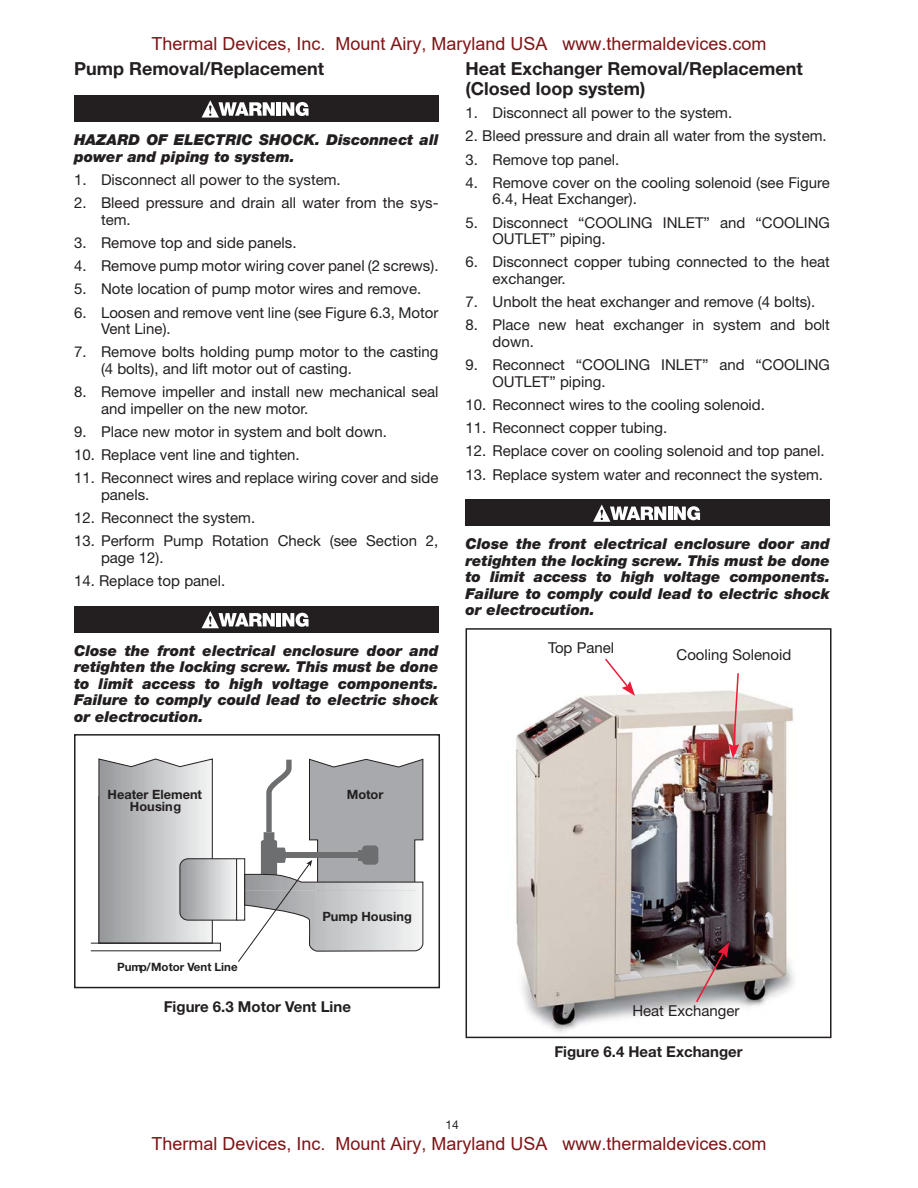
<style>
.page{position:relative;width:918px;height:1188px;background:#fff}
.page>*{position:absolute;margin:0;border:0;box-sizing:border-box;transform-origin:0 0}
.t1{font:18px "Arial";color:#7e1416}
.t2{font:700 18px/19.5px "Helvetica Neue";color:#231f20}
.t3{font:15px/16.5px "Helvetica Neue";color:#231f20}
.t4{font:italic 900 15px/16.5px "Helvetica Neue";color:#231f20;text-align:justify}
.t5{font:700 15px "Helvetica Neue";color:#231f20}
.t6{font:700 12.75px/12.8px "Helvetica Neue";color:#231f20;text-align:center}
.t7{font:12px "Helvetica Neue";color:#231f20}
.t8{font:700 11.55px "Helvetica Neue";color:#231f20}
</style>
<div class="page">
<div style="left:74px;top:95px;width:365px;height:27px;background:#231f20"></div>
<div style="left:276px;top:102px;width:5px;height:14px;background:#fff"></div>
<svg style="left:282px;top:102px;width:27px;height:14px"></svg>
<svg style="left:202px;top:100px;width:73px;height:18px"></svg>
<div style="left:74px;top:606px;width:365px;height:27px;background:#231f20"></div>
<div style="left:276px;top:613px;width:5px;height:13px;background:#fff"></div>
<svg style="left:282px;top:613px;width:27px;height:14px"></svg>
<svg style="left:202px;top:611px;width:73px;height:17px"></svg>
<svg style="left:98px;top:759px;width:115px;height:185px;background:#bbbdbf"></svg>
<img style="left:180px;top:859px;width:63px;height:61px;border-radius:8px">
<div style="left:180px;top:858px;width:64px;height:62px;border:1px solid #231f20;border-radius:8px"></div>
<div style="left:236px;top:858px;width:9px;height:62px;border:1px solid #231f20"></div>
<svg style="left:237px;top:758px;width:187px;height:204px"></svg>
<div style="left:74px;top:734px;width:366px;height:254px;border:2px solid #231f20"></div>
<div style="left:466px;top:499px;width:364px;height:27px;background:#231f20"></div>
<hr style="left:668px;top:507px;width:4px;height:13px;background:#fff">
<svg style="left:674px;top:506px;width:26px;height:14px"></svg>
<svg style="left:593px;top:505px;width:73px;height:17px"></svg>
<img style="left:507px;top:690px;width:297px;height:349px">
<svg style="left:603px;top:658px;width:32px;height:38px"></svg>
<svg style="left:729px;top:673px;width:11px;height:86px"></svg>
<svg style="left:695px;top:942px;width:34px;height:62px;background:#8e7b7d"></svg>
<div style="left:466px;top:628px;width:366px;height:410px;border:2px solid #231f20"></div>
<p class="t1" style="left:151px;top:34px;width:617px">Thermal Devices, Inc. Mount Airy, Maryland USA www.thermaldevices.com</p>
<p class="t2" style="left:74px;top:61px;width:252px">Pump Removal/Replacement</p>
<p class="t4" style="left:74px;top:133px;width:366px">HAZARD OF ELECTRIC SHOCK. Disconnect all power and piping to system.</p>
<p class="t3" style="left:74px;top:173px;width:268px">1. Disconnect all power to the system.</p>
<p class="t3" style="left:101px;top:196px;width:339px;text-indent:-27px">2. Bleed pressure and drain all water from the sys&shy;tem.</p>
<p class="t3" style="left:74px;top:236px;width:224px">3. Remove top and side panels.</p>
<p class="t3" style="left:74px;top:259px;width:366px">4. Remove pump motor wiring cover panel (2 screws).</p>
<p class="t3" style="left:74px;top:282px;width:349px">5. Note location of pump motor wires and remove.</p>
<p class="t3" style="left:101px;top:305px;width:339px;text-indent:-27px">6. Loosen and remove vent line (see Figure 6.3, Motor<br>Vent Line).</p>
<p class="t3" style="left:101px;top:345px;width:339px;text-indent:-27px">7. Remove bolts holding pump motor to the casting (4 bolts), and lift motor out of casting.</p>
<p class="t3" style="left:101px;top:385px;width:339px;text-indent:-27px">8. Remove impeller and install new mechanical seal and impeller on the new motor.</p>
<p class="t3" style="left:74px;top:425px;width:314px">9. Place new motor in system and bolt down.</p>
<p class="t3" style="left:74px;top:448px;width:227px">10. Replace vent line and tighten.</p>
<p class="t3" style="left:101px;top:471px;width:339px;text-indent:-27px">11. Reconnect wires and replace wiring cover and side panels.</p>
<p class="t3" style="left:74px;top:511px;width:183px">12. Reconnect the system.</p>
<p class="t3" style="left:101px;top:534px;width:339px;text-indent:-27px">13. Perform Pump Rotation Check (see Section 2, page 12).</p>
<p class="t3" style="left:74px;top:574px;width:153px">14. Replace top panel.</p>
<p class="t4" style="left:74px;top:643px;width:366px">Close the front electrical enclosure door and retighten the locking screw. This must be done to limit access to high voltage components.<br>Failure to comply could lead to electric shock or electrocution.</p>
<p class="t2" style="left:466px;top:61px;width:339px">Heat Exchanger Removal/Replacement (Closed loop system)</p>
<p class="t3" style="left:466px;top:106px;width:268px">1. Disconnect all power to the system.</p>
<p class="t3" style="left:466px;top:129px;width:363px">2. Bleed pressure and drain all water from the system.</p>
<p class="t3" style="left:466px;top:152px;width:155px">3. Remove top panel.</p>
<p class="t3" style="left:493px;top:176px;width:339px;text-indent:-27px">4. Remove cover on the cooling solenoid (see Figure<br>6.4, Heat Exchanger).</p>
<p class="t3" style="left:493px;top:215px;width:339px;text-indent:-27px">5. Disconnect “COOLING INLET” and “COOLING<br>OUTLET” piping.</p>
<p class="t3" style="left:493px;top:255px;width:339px;text-indent:-27px">6. Disconnect copper tubing connected to the heat exchanger.</p>
<p class="t3" style="left:466px;top:295px;width:351px">7. Unbolt the heat exchanger and remove (4 bolts).</p>
<p class="t3" style="left:493px;top:318px;width:339px;text-indent:-27px">8. Place new heat exchanger in system and bolt down.</p>
<p class="t3" style="left:493px;top:358px;width:339px;text-indent:-27px">9. Reconnect “COOLING INLET” and “COOLING<br>OUTLET” piping.</p>
<p class="t3" style="left:466px;top:398px;width:301px">10. Reconnect wires to the cooling solenoid.</p>
<p class="t3" style="left:466px;top:421px;width:203px">11. Reconnect copper tubing.</p>
<p class="t3" style="left:466px;top:444px;width:360px">12. Replace cover on cooling solenoid and top panel.</p>
<p class="t3" style="left:466px;top:467px;width:359px">13. Replace system water and reconnect the system.</p>
<p class="t4" style="left:466px;top:537px;width:366px">Close the front electrical enclosure door and retighten the locking screw. This must be done to limit access to high voltage components.<br>Failure to comply could lead to electric shock or electrocution.</p>
<p class="t3" style="left:548px;top:641px;width:68px">Top Panel</p>
<p class="t3" style="left:677px;top:648px;width:116px">Cooling Solenoid</p>
<p class="t6" style="left:108px;top:789px;width:96px">Heater Element<br>Housing</p>
<p class="t6" style="left:347px;top:789px;width:38px">Motor</p>
<p class="t8" style="left:117px;top:963px;width:122px">Pump/Motor Vent Line</p>
<p class="t6" style="left:323px;top:911px;width:91px">Pump Housing</p>
<p class="t5" style="left:164px;top:1002px;width:189px">Figure 6.3 Motor Vent Line</p>
<p class="t3" style="left:632px;top:1004px;width:109px">Heat Exchanger</p>
<p class="t5" style="left:554px;top:1046px;width:190px">Figure 6.4 Heat Exchanger</p>
<p class="t7" style="left:445px;top:1120px;width:15px">14</p>
<p class="t1" style="left:151px;top:1134px;width:617px">Thermal Devices, Inc. Mount Airy, Maryland USA www.thermaldevices.com</p>
</div>
